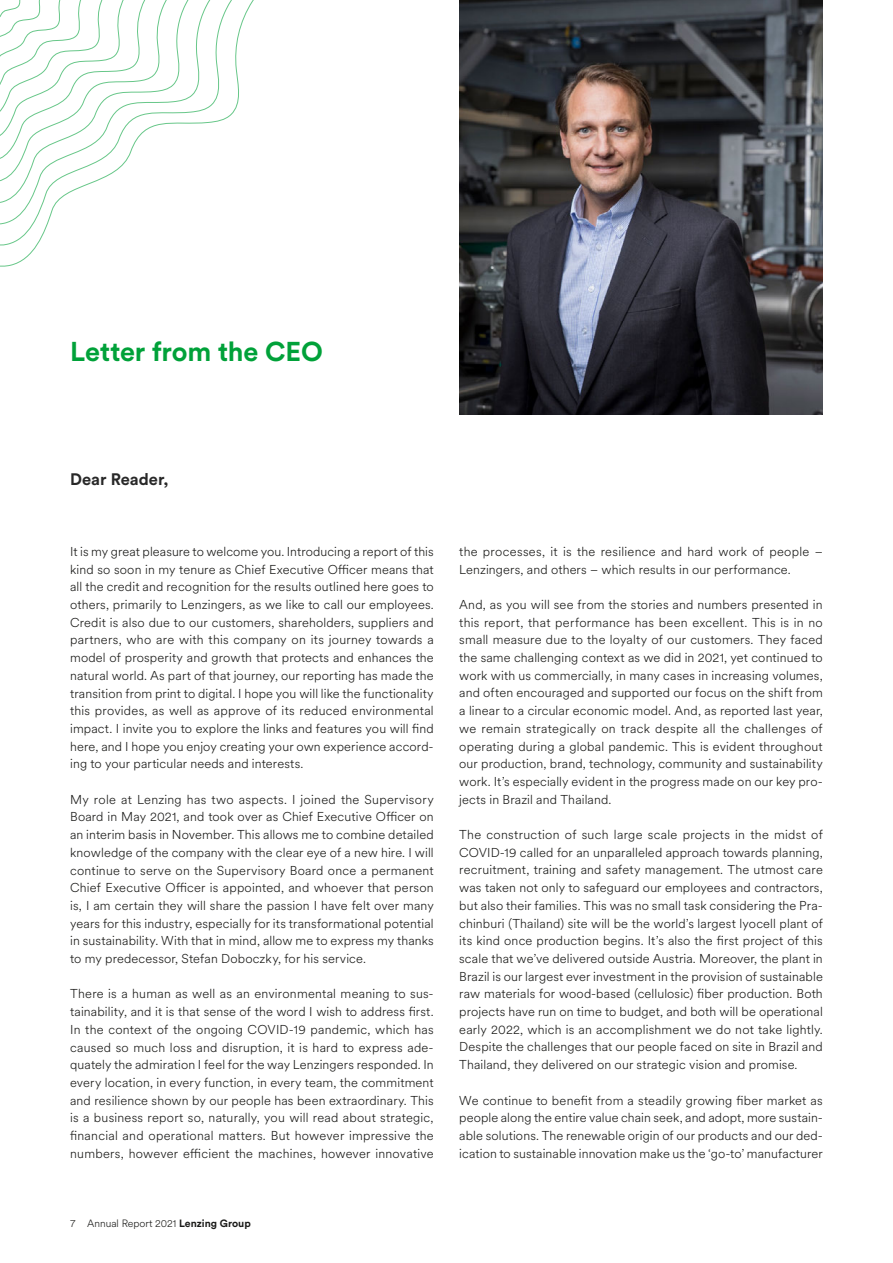
<style>
.page{position:relative;width:893px;height:1263px;background:#fff}
.page>*{position:absolute;margin:0;border:0;box-sizing:border-box;transform-origin:0 0}
.t1{font:700 27px "Circular Pro";letter-spacing:-.005em;color:#00a139}
.t2{font:700 16.5px "Circular Pro";color:#282828}
.t3{font:300 12.75px/17.7px "Lenzing Circular";letter-spacing:.01em;color:#1a1a18;text-align:justify}
.t4{font:300 10.5px "Lenzing Circular";color:#1a1a18}
.s1{font-family:"Circular Pro";font-weight:700}
</style>
<div class="page">
<svg style="left:0;top:0;width:254px;height:267px"></svg>
<img style="left:459px;top:0;width:364px;height:414px">
<h1 class="t1" style="left:70px;top:333px;width:254px">Letter from the CEO</h1>
<p class="t2" style="left:70px;top:468px;width:100px">Dear Reader,</p>
<p class="t3" style="left:70px;top:542px;width:365px">It is my great pleasure to welcome you. Introducing a report of this kind so soon in my tenure as Chief Executive Officer means that all the credit and recognition for the results outlined here goes to others, primarily to Lenzingers, as we like to call our employees.<br>Credit is also due to our customers, shareholders, suppliers and partners, who are with this company on its journey towards a model of prosperity and growth that protects and enhances the natural world. As part of that journey, our reporting has made the transition from print to digital. I hope you will like the functionality this provides, as well as approve of its reduced environmental impact. I invite you to explore the links and features you will find here, and I hope you enjoy creating your own experience accord&shy;ing to your particular needs and interests.</p>
<p class="t3" style="left:70px;top:790px;width:365px">My role at Lenzing has two aspects. I joined the Supervisory Board in May 2021, and took over as Chief Executive Officer on an interim basis in November. This allows me to combine detailed knowledge of the company with the clear eye of a new hire. I will continue to serve on the Supervisory Board once a permanent Chief Executive Officer is appointed, and whoever that person is, I am certain they will share the passion I have felt over many years for this industry, especially for its transformational potential in sustainability. With that in mind, allow me to express my thanks to my predecessor, Stefan Doboczky, for his service.</p>
<p class="t3" style="left:70px;top:985px;width:365px">There is a human as well as an environmental meaning to sus&shy;tainability, and it is that sense of the word I wish to address first.<br>In the context of the ongoing COVID-19 pandemic, which has caused so much loss and disruption, it is hard to express ade&shy;quately the admiration I feel for the way Lenzingers responded. In every location, in every function, in every team, the commitment and resilience shown by our people has been extraordinary. This is a business report so, naturally, you will read about strategic, financial and operational matters. But however impressive the numbers, however efficient the machines, however innovative</p>
<p class="t4" style="left:70px;top:1217px;width:182px">7 Annual Report 2021 <span class="s1">Lenzing Group</span></p>
<p class="t3" style="left:459px;top:542px;width:365px">the processes, it is the resilience and hard work of people –<br>Lenzingers, and others – which results in our performance.</p>
<p class="t3" style="left:459px;top:595px;width:365px">And, as you will see from the stories and numbers presented in this report, that performance has been excellent. This is in no small measure due to the loyalty of our customers. They faced the same challenging context as we did in 2021, yet continued to work with us commercially, in many cases in increasing volumes, and often encouraged and supported our focus on the shift from a linear to a circular economic model. And, as reported last year, we remain strategically on track despite all the challenges of operating during a global pandemic. This is evident throughout our production, brand, technology, community and sustainability work. It’s especially evident in the progress made on our key pro&shy;jects in Brazil and Thailand.</p>
<p class="t3" style="left:459px;top:825px;width:365px">The construction of such large scale projects in the midst of COVID-19 called for an unparalleled approach towards planning, recruitment, training and safety management. The utmost care was taken not only to safeguard our employees and contractors, but also their families. This was no small task considering the Pra&shy;chinburi (Thailand) site will be the world’s largest lyocell plant of its kind once production begins. It’s also the first project of this scale that we’ve delivered outside Austria. Moreover, the plant in Brazil is our largest ever investment in the provision of sustainable raw materials for wood-based (cellulosic) fiber production. Both projects have run on time to budget, and both will be operational early 2022, which is an accomplishment we do not take lightly.<br>Despite the challenges that our people faced on site in Brazil and Thailand, they delivered on our strategic vision and promise.</p>
<p class="t3" style="left:459px;top:1091px;width:365px">We continue to benefit from a steadily growing fiber market as people along the entire value chain seek, and adopt, more sustain&shy;able solutions. The renewable origin of our products and our ded&shy;ication to sustainable innovation make us the ‘go-to’ manufacturer</p>
</div>
